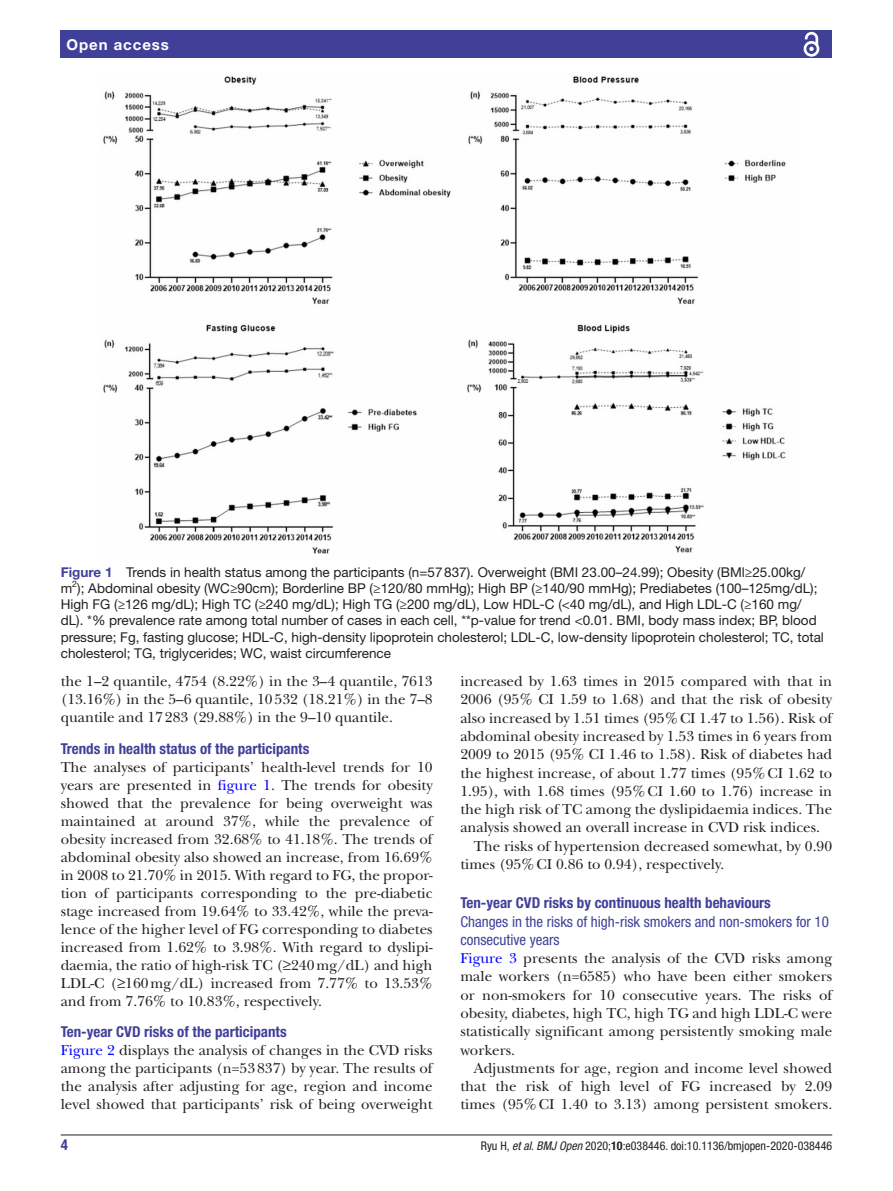
<style>
.page{position:relative;width:893px;height:1191px;background:#fff}
.page>*{position:absolute;margin:0;border:0;box-sizing:border-box;transform-origin:0 0}
.t1{font:15px/18px "New Baskerville";color:#231f20;text-align:justify}
.t2{font:700 condensed 15px "Helvetica Neue LT Std";color:#414099}
.t3{font:condensed 15px/18.3px "Helvetica Neue LT Std";color:#414099}
.t4{font:700 15px "Helvetica Neue LT Std";letter-spacing:.065em;color:#fff}
.t5{font:13.5px/16.2px "Helvetica Neue LT Std";color:#231f20}
.t6{font:condensed 12px "Helvetica Neue LT Std";color:#231f20}
.s1{font-weight:700;color:#414099}
.s2{color:#00f}
.s3{font-style:italic}
.s4{font-weight:700}
</style>
<div class="page">
<hr style="left:61px;top:1134px;width:771px;height:1px;background:#231f20">
<div style="left:61px;top:31px;width:771px;height:27px;background:#414099"></div>
<svg style="left:803px;top:31px;width:17px;height:26px"></svg>
<img style="left:103px;top:76px;width:683px;height:478px">
<p class="t4" style="left:66px;top:35px;width:104px">Open access</p>
<p class="t5" style="left:61px;top:563px;width:765px"><span class="s1">Figure 1</span> Trends in health status among the participants (n=57837). Overweight (BMI 23.00–24.99); Obesity (BMl≥25.00kg/ m<sup>2</sup>); Abdominal obesity (WC≥90cm); Borderline BP (≥120/80 mmHg); High BP (≥140/90 mmHg); Prediabetes (100–125mg/dL); High FG (≥126 mg/dL); High TC (≥240 mg/dL); High TG (≥200 mg/dL), Low HDL-C (&lt;40 mg/dL), and High LDL-C (≥160 mg/ dL). *% prevalence rate among total number of cases in each cell, **p-value for trend &lt;0.01. BMI, body mass index; BP, blood pressure; Fg, fasting glucose; HDL-C, high-density lipoprotein cholesterol; LDL-C, low-density lipoprotein cholesterol; TC, total cholesterol; TG, triglycerides; WC, waist circumference</p>
<p class="t1" style="left:61px;top:672px;width:373px">the 1–2 quantile, 4754 (8.22%) in the 3–4 quantile, 7613 (13.16%) in the 5–6 quantile, 10532 (18.21%) in the 7–8 quantile and 17283 (29.88%) in the 9–10 quantile.</p>
<p class="t2" style="left:61px;top:739px;width:250px">Trends in health status of the participants</p>
<p class="t1" style="left:61px;top:758px;width:373px">The analyses of participants’ health-level trends for 10 years are presented in <span class="s2">figure 1</span>. The trends for obesity showed that the prevalence for being overweight was maintained at around 37%, while the prevalence of obesity increased from 32.68% to 41.18%. The trends of abdominal obesity also showed an increase, from 16.69% in 2008 to 21.70% in 2015. With regard to FG, the propor&shy;tion of participants corresponding to the pre-diabetic stage increased from 19.64% to 33.42%, while the preva&shy;lence of the higher level of FG corresponding to diabetes increased from 1.62% to 3.98%. With regard to dyslipi&shy;daemia, the ratio of high-risk TC (≥240mg/dL) and high LDL-C (≥160mg/dL) increased from 7.77% to 13.53% and from 7.76% to 10.83%, respectively.</p>
<p class="t2" style="left:61px;top:1023px;width:227px">Ten-year CVD risks of the participants</p>
<p class="t1" style="left:61px;top:1041px;width:373px"><span class="s2">Figure 2</span> displays the analysis of changes in the CVD risks among the participants (n=53837) by year. The results of the analysis after adjusting for age, region and income level showed that participants’ risk of being overweight</p>
<p class="t1" style="left:460px;top:672px;width:373px">increased by 1.63 times in 2015 compared with that in</p>
<p class="t1" style="left:460px;top:690px;width:373px">2006 (95% CI 1.59 to 1.68) and that the risk of obesity</p>
<p class="t1" style="left:460px;top:709px;width:373px">also increased by 1.51 times (95%CI 1.47 to 1.56). Risk of</p>
<p class="t1" style="left:460px;top:727px;width:373px">abdominal obesity increased by 1.53 times in 6 years from</p>
<p class="t1" style="left:460px;top:745px;width:373px">2009 to 2015 (95% CI 1.46 to 1.58). Risk of diabetes had</p>
<p class="t1" style="left:460px;top:763px;width:373px">the highest increase, of about 1.77 times (95%CI 1.62 to</p>
<p class="t1" style="left:460px;top:782px;width:373px">1.95), with 1.68 times (95%CI 1.60 to 1.76) increase in</p>
<p class="t1" style="left:460px;top:800px;width:373px">the high risk of TC among the dyslipidaemia indices. The</p>
<p class="t1" style="left:460px;top:818px;width:361px">analysis showed an overall increase in CVD risk indices.</p>
<p class="t1" style="left:474px;top:836px;width:360px">The risks of hypertension decreased somewhat, by 0.90</p>
<p class="t1" style="left:460px;top:855px;width:265px">times (95%CI 0.86 to 0.94), respectively.</p>
<p class="t2" style="left:460px;top:894px;width:312px">Ten-year CVD risks by continuous health behaviours</p>
<p class="t3" style="left:460px;top:912px;width:370px">Changes in the risks of high-risk smokers and non-smokers for 10 consecutive years</p>
<p class="t1" style="left:460px;top:949px;width:373px"><span class="s2">Figure 3</span> presents the analysis of the CVD risks among male workers (n=6585) who have been either smokers or non-smokers for 10 consecutive years. The risks of obesity, diabetes, high TC, high TG and high LDL-C were statistically significant among persistently smoking male workers.</p>
<p class="t1" style="left:460px;top:1058px;width:373px;text-indent:13px">Adjustments for age, region and income level showed that the risk of high level of FG increased by 2.09 times (95%CI 1.40 to 3.13) among persistent smokers.</p>
<p class="t2" style="left:61px;top:1135px;width:9px">4</p>
<p class="t6" style="left:481px;top:1138px;width:353px">Ryu H, <span class="s3">et al</span>. <span class="s3">BMJ Open</span> 2020;<span class="s4">10</span>:e038446. doi:10.1136/bmjopen-2020-038446</p>
</div>
